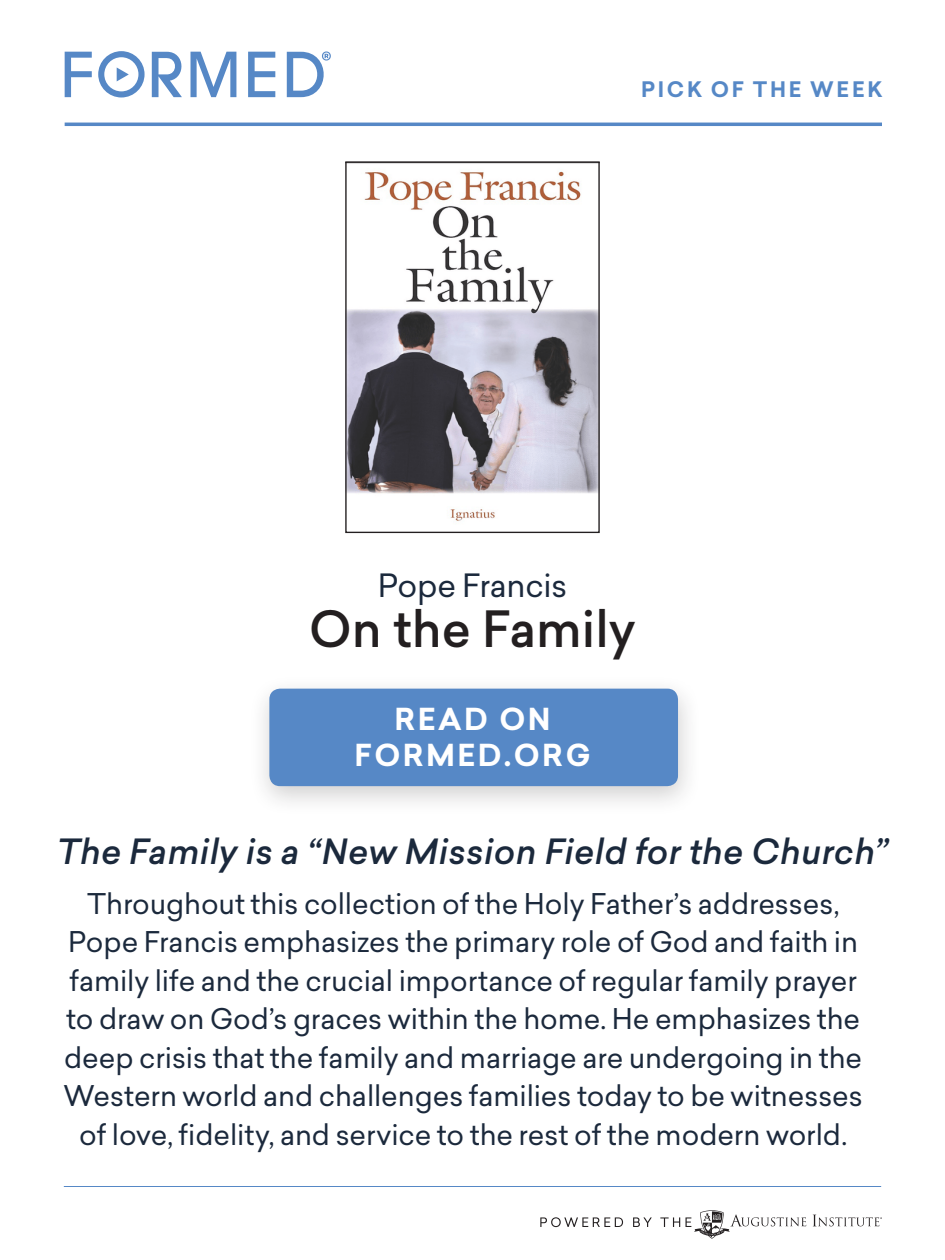
<style>
.page{position:relative;width:945px;height:1260px;background:#fff}
.page>*{position:absolute;margin:0;border:0;box-sizing:border-box;transform-origin:0 0}
.t1{font:500 49px "Sailec";color:#231f20}
.t2{font:italic 500 34.3px "Sailec";letter-spacing:.01em;color:#1b293c}
.t3{font:31.5px "Sailec";letter-spacing:-.01em;color:#1b293c}
.t4{font:700 29.75px/35.7px "Sailec";letter-spacing:.08em;color:#fff;text-align:center}
.t5{font:28px/38.5px "Sailec";letter-spacing:-.005em;color:#1b293c;text-align:center}
.t6{font:700 21px "Sailec";letter-spacing:.135em;color:#5688c6}
</style>
<div class="page">
<svg style="left:65px;top:52px;width:27px;height:45px"></svg>
<svg style="left:248px;top:52px;width:27px;height:45px"></svg>
<svg style="left:152px;top:52px;width:84px;height:45px"></svg>
<svg style="left:98px;top:51px;width:47px;height:46px"></svg>
<svg style="left:287px;top:51px;width:44px;height:46px"></svg>
<hr style="left:65px;top:123px;width:817px;height:3px;background:#5688c6">
<hr style="left:64px;top:1186px;width:817px;height:1px;background:#5688c6">
<svg style="left:540px;top:1217px;width:7px;height:10px"></svg>
<svg style="left:551px;top:1217px;width:10px;height:10px"></svg>
<svg style="left:552px;top:1218px;width:8px;height:8px"></svg>
<svg style="left:564px;top:1217px;width:59px;height:10px"></svg>
<svg style="left:633px;top:1217px;width:19px;height:10px"></svg>
<svg style="left:660px;top:1217px;width:20px;height:10px"></svg>
<svg style="left:686px;top:1210px;width:120px;height:29px"></svg>
<svg style="left:813px;top:1215px;width:69px;height:11px"></svg>
<div style="left:248px;top:674px;width:453px;height:143px;background:#231f20;opacity:.21"></div>
<div style="left:269px;top:689px;width:409px;height:97px;background:#5688c6;border-radius:11px"></div>
<img style="left:347px;top:163px;width:251px;height:358px">
<div style="left:345px;top:161px;width:255px;height:372px;border:1px solid #231f20"></div>
<p class="t6" style="left:641px;top:74px;width:243px">PICK OF THE WEEK</p>
<p class="t3" style="left:378px;top:563px;width:191px">Pope Francis</p>
<p class="t1" style="left:309px;top:594px;width:328px">On the Family</p>
<p class="t4" style="left:354px;top:702px;width:238px">READ ON<br>FORMED.ORG</p>
<p class="t2" style="left:57px;top:828px;width:833px">The Family is a “New Mission Field for the Church”</p>
<p class="t5" style="left:64px;top:884px;width:801px">Throughout this collection of the Holy Father’s addresses, Pope Francis emphasizes the primary role of God and faith in family life and the crucial importance of regular family prayer to draw on God’s graces within the home. He emphasizes the deep crisis that the family and marriage are undergoing in the Western world and challenges families today to be witnesses of love, fidelity, and service to the rest of the modern world.</p>
</div>
